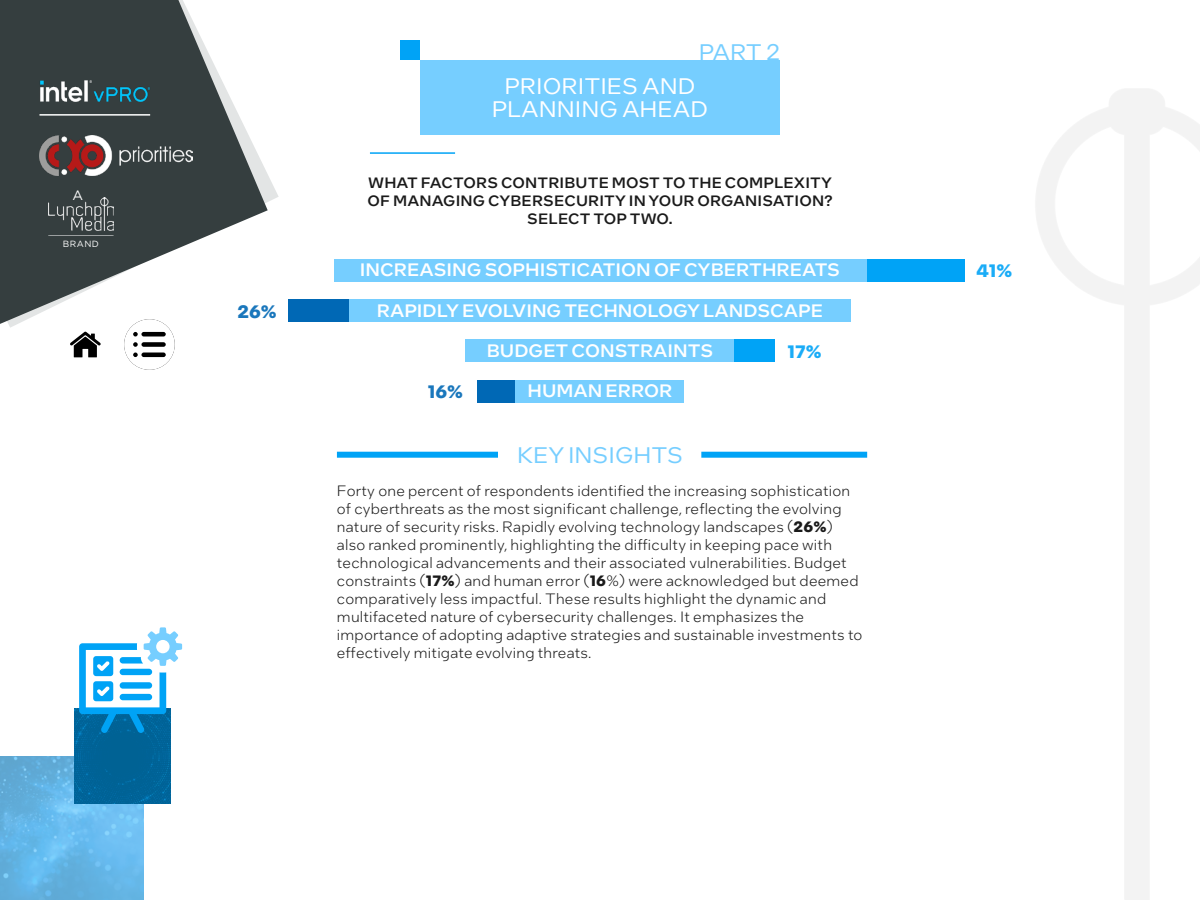
<style>
.page{position:relative;width:1200px;height:900px;background:#fff}
.page>*{position:absolute;margin:0;border:0;box-sizing:border-box;transform-origin:0 0}
.t1{font:22.5px/22.5px "Intel One Text";color:#fff;text-align:center}
.t2{font:22.5px "Intel One Text";color:#76ceff}
.t3{font:500 18px "Intel One Text";color:#fff}
.t4{font:700 18px "Intel One Text";color:#1aacf7}
.t5{font:700 18px "Intel One Text";color:#1a77bc}
.t6{font:300 15px/18px "Intel One Text";letter-spacing:.015em;color:#1a1a1a}
.t7{font:500 15px/18px "Intel One Text";letter-spacing:.01em;color:#1a1a1a;text-align:center}
.t8{font:13.5px "Gotham";color:#fff}
.t9{font:9px "Gotham";letter-spacing:.05em;color:#fff}
.s1{font-weight:700}
</style>
<div class="page">
<svg style="left:0;top:0;width:268px;height:327px;fill:#353e3f"></svg>
<img style="left:39px;top:135px;width:154px;height:40px">
<hr style="left:39px;top:114px;width:111px;height:2px;background:#fff">
<img style="left:48px;top:197px;width:66px;height:33px">
<svg style="left:48px;top:235px;width:66px;height:1px"></svg>
<img style="left:39px;top:81px;width:111px;height:20px">
<img style="left:906px;top:89px;width:294px;height:811px">
<img style="left:0;top:756px;width:144px;height:144px">
<img style="left:75px;top:708px;width:96px;height:96px">
<svg style="left:79px;top:627px;width:103px;height:106px"></svg>
<div style="left:420px;top:60px;width:360px;height:75px;background:#76ceff"></div>
<div style="left:400px;top:40px;width:20px;height:20px;background:#00a3f6"></div>
<hr style="left:370px;top:152px;width:85px;height:2px;background:#00a3f6">
<div style="left:477px;top:380px;width:39px;height:22px;background:#0068b5"></div>
<div style="left:734px;top:339px;width:41px;height:23px;background:#00a3f6"></div>
<div style="left:288px;top:299px;width:62px;height:23px;background:#0068b5"></div>
<div style="left:866px;top:259px;width:98px;height:22px;background:#00a3f6"></div>
<div style="left:349px;top:299px;width:502px;height:23px;background:#76ceff"></div>
<div style="left:466px;top:339px;width:268px;height:23px;background:#76ceff"></div>
<div style="left:516px;top:380px;width:168px;height:22px;background:#76ceff"></div>
<div style="left:334px;top:259px;width:532px;height:22px;background:#76ceff"></div>
<div style="left:337px;top:452px;width:161px;height:6px;background:#00a3f6"></div>
<div style="left:701px;top:452px;width:166px;height:6px;background:#00a3f6"></div>
<svg style="left:60px;top:319px;width:51px;height:39px"></svg>
<svg style="left:124px;top:319px;width:51px;height:51px"></svg>
<p class="t8" style="left:72px;top:186px;width:12px">A</p>
<p class="t9" style="left:63px;top:238px;width:37px">BRAND</p>
<p class="t5" style="left:238px;top:298px;width:41px">26%</p>
<h1 class="t2" style="left:699px;top:37px;width:83px">PART 2</h1>
<h1 class="t1" style="left:492px;top:74px;width:218px">PRIORITIES AND<br>PLANNING AHEAD</h1>
<p class="t7" style="left:368px;top:174px;width:466px">WHAT FACTORS CONTRIBUTE MOST TO THE COMPLEXITY<br>OF MANAGING CYBERSECURITY IN YOUR ORGANISATION?<br>SELECT TOP TWO.</p>
<p class="t3" style="left:360px;top:258px;width:482px">INCREASING SOPHISTICATION OF CYBERTHREATS</p>
<p class="t4" style="left:976px;top:258px;width:38px">41%</p>
<p class="t3" style="left:377px;top:298px;width:448px">RAPIDLY EVOLVING TECHNOLOGY LANDSCAPE</p>
<p class="t3" style="left:487px;top:338px;width:228px">BUDGET CONSTRAINTS</p>
<p class="t3" style="left:528px;top:379px;width:146px">HUMAN ERROR</p>
<p class="t4" style="left:787px;top:339px;width:36px">17%</p>
<p class="t5" style="left:428px;top:379px;width:37px">16%</p>
<h1 class="t2" style="left:517px;top:440px;width:167px">KEY INSIGHTS</h1>
<p class="t6" style="left:337px;top:481px;width:527px">Forty one percent of respondents identified the increasing sophistication of cyberthreats as the most significant challenge, reflecting the evolving nature of security risks. Rapidly evolving technology landscapes (<span class="s1">26%</span>) also ranked prominently, highlighting the difficulty in keeping pace with technological advancements and their associated vulnerabilities. Budget constraints (<span class="s1">17%</span>) and human error (<span class="s1">16</span>%) were acknowledged but deemed comparatively less impactful. These results highlight the dynamic and multifaceted nature of cybersecurity challenges. It emphasizes the importance of adopting adaptive strategies and sustainable investments to effectively mitigate evolving threats.</p>
</div>
